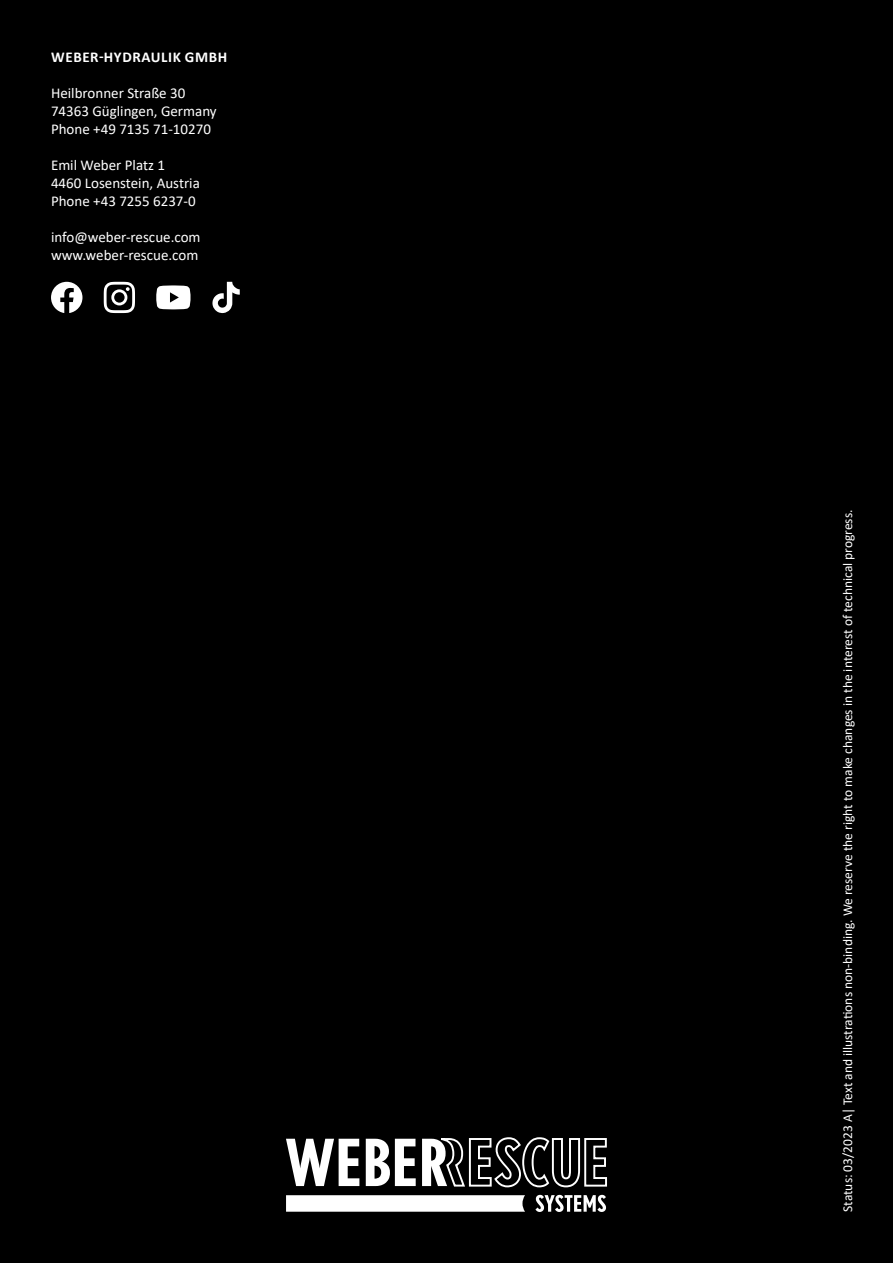
<style>
.page{position:relative;width:893px;height:1263px;background:#000}
.page>*{position:absolute;margin:0;border:0;box-sizing:border-box;transform-origin:0 0}
.t1{font:15px/18px "Calibri";color:#fff}
.t2{font:700 15px "Calibri";letter-spacing:.04em;color:#fff}
.t3{font:13.5px "Calibri";color:#fff}
</style>
<div class="page">
<svg style="left:156px;top:285px;width:35px;height:24px"></svg>
<svg style="left:104px;top:282px;width:31px;height:31px"></svg>
<svg style="left:51px;top:282px;width:31px;height:31px"></svg>
<svg style="left:212px;top:282px;width:28px;height:31px"></svg>
<svg style="left:286px;top:1139px;width:73px;height:47px"></svg>
<svg style="left:366px;top:1139px;width:50px;height:47px"></svg>
<svg style="left:422px;top:1137px;width:185px;height:51px"></svg>
<svg style="left:286px;top:1195px;width:239px;height:17px;background:#f5f5f5"></svg>
<svg style="left:535px;top:1195px;width:71px;height:17px"></svg>
<p class="t2" style="left:51px;top:47px;width:177px">WEBER-HYDRAULIK GMBH</p>
<p class="t1" style="left:51px;top:84px;width:167px">Heilbronner Straße 30<br>74363 Güglingen, Germany<br>Phone +49 7135 71-10270</p>
<p class="t1" style="left:51px;top:156px;width:150px">Emil Weber Platz 1<br>4460 Losenstein, Austria<br>Phone +43 7255 6237-0</p>
<p class="t1" style="left:51px;top:228px;width:151px">info@weber-rescue.com www.weber-rescue.com</p>
<p class="t3" style="left:838px;top:1212px;width:704px;rotate:-90deg">Status: 03/2023 A| Text and illustrations non-binding. We reserve the right to make changes in the interest of technical progress.</p>
</div>
